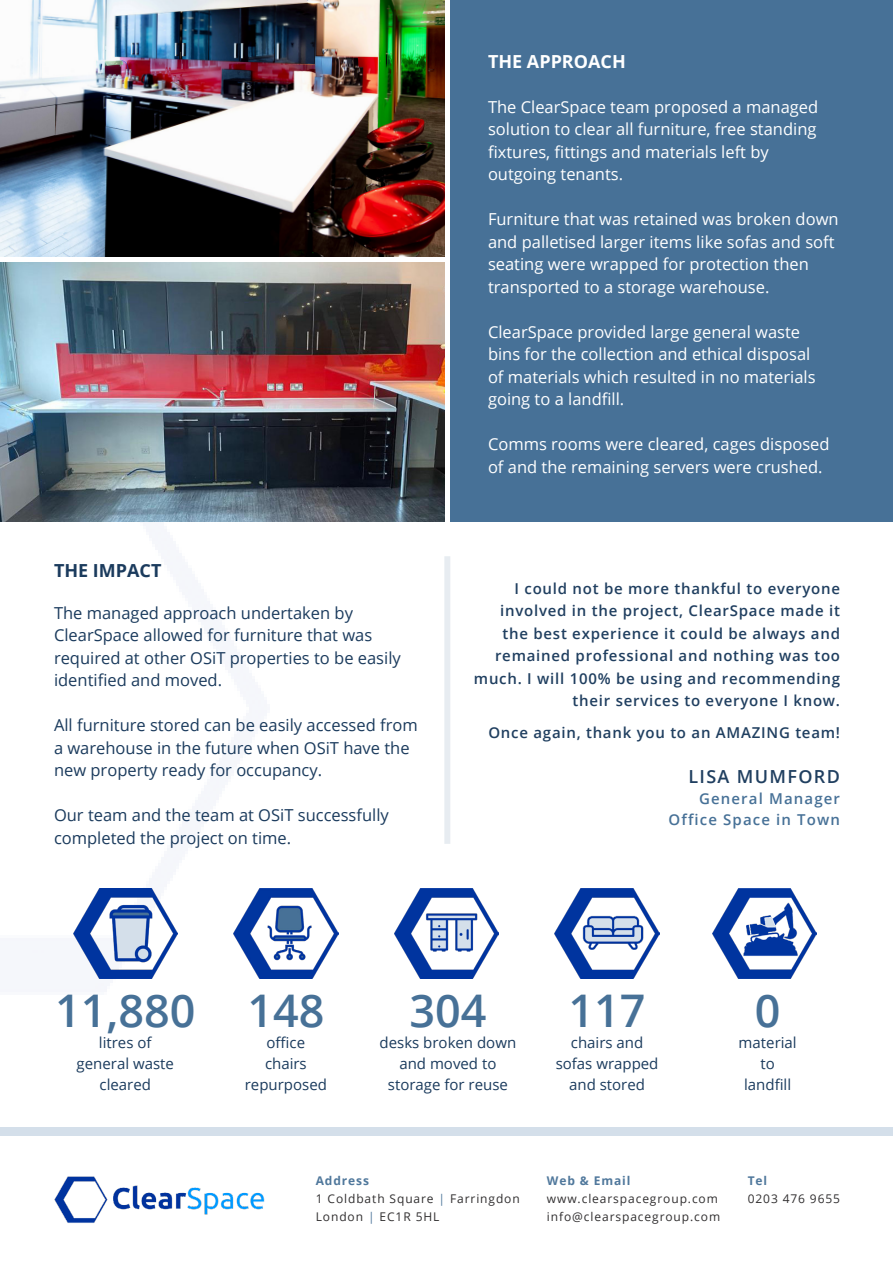
<style>
.page{position:relative;width:893px;height:1263px;background:#fff}
.page>*{position:absolute;margin:0;border:0;box-sizing:border-box;transform-origin:0 0}
.t1{font:600 45px "Open Sans";color:#477197}
.t2{font:600 18px "Open Sans";letter-spacing:.075em;color:#203f60}
.t3{font:700 18px "Open Sans";color:#fff}
.t4{font:700 18px "Open Sans";color:#1b3b5d}
.t5{font:16.5px/22.5px "Open Sans";color:#fff}
.t6{font:16.5px/22.5px "Open Sans";color:#1b3b5d}
.t7{font:600 15px/22.5px "Open Sans";letter-spacing:.05em;color:#203f60;text-align:right}
.t8{font:15px/21px "Open Sans";color:#1b3b5d;text-align:center}
.t9{font:600 15px "Open Sans";letter-spacing:.075em;color:#477197}
.t10{font:12px "Open Sans";letter-spacing:.075em;color:#312f30}
.t11{font:700 12px "Open Sans";letter-spacing:.075em;color:#50789c}
.s1{color:#50789c}
</style>
<div class="page">
<div style="left:0;top:1128px;width:893px;height:8px;background:#d4dfea"></div>
<div style="left:450px;top:0;width:443px;height:521px;background:#477197"></div>
<img style="left:54px;top:1176px;width:211px;height:47px">
<div style="left:444px;top:556px;width:6px;height:288px;background:#e7ecf1"></div>
<img style="left:73px;top:888px;width:104px;height:90px">
<img style="left:394px;top:888px;width:104px;height:90px">
<img style="left:0;top:263px;width:444px;height:258px">
<img style="left:0;top:0;width:444px;height:257px">
<img style="left:234px;top:888px;width:104px;height:90px">
<img style="left:555px;top:888px;width:104px;height:90px">
<img style="left:712px;top:888px;width:104px;height:90px">
<p class="t4" style="left:54px;top:557px;width:109px">THE IMPACT</p>
<p class="t6" style="left:54px;top:601px;width:348px">The managed approach undertaken by ClearSpace allowed for furniture that was required at other OSiT properties to be easily identified and moved.</p>
<p class="t6" style="left:54px;top:714px;width:365px">All furniture stored can be easily accessed from a warehouse in the future when OSiT have the new property ready for occupancy.</p>
<p class="t6" style="left:54px;top:804px;width:336px">Our team and the team at OSiT successfully completed the project on time.</p>
<p class="t3" style="left:488px;top:49px;width:139px">THE APPROACH</p>
<p class="t5" style="left:488px;top:95px;width:332px">The ClearSpace team proposed a managed solution to clear all furniture, free standing fixtures, fittings and materials left by outgoing tenants.</p>
<p class="t5" style="left:488px;top:208px;width:352px">Furniture that was retained was broken down and palletised larger items like sofas and soft seating were wrapped for protection then transported to a storage warehouse.</p>
<p class="t5" style="left:488px;top:320px;width:329px">ClearSpace provided large general waste bins for the collection and ethical disposal of materials which resulted in no materials going to a landfill.</p>
<p class="t5" style="left:488px;top:433px;width:343px">Comms rooms were cleared, cages disposed of and the remaining servers were crushed.</p>
<p class="t7" style="left:474px;top:576px;width:368px">I could not be more thankful to everyone involved in the project, ClearSpace made it the best experience it could be always and remained professional and nothing was too much. I will 100% be using and recommending their services to everyone I know.</p>
<p class="t7" style="left:488px;top:720px;width:353px">Once again, thank you to an AMAZING team!</p>
<p class="t2" style="left:688px;top:764px;width:153px">LISA MUMFORD</p>
<p class="t9" style="left:699px;top:788px;width:142px">General Manager</p>
<p class="t9" style="left:668px;top:809px;width:173px">Office Space in Town</p>
<p class="t1" style="left:55px;top:979px;width:142px">11,880</p>
<p class="t8" style="left:99px;top:1031px;width:54px">litres of</p>
<p class="t8" style="left:77px;top:1052px;width:99px">general waste cleared</p>
<p class="t1" style="left:247px;top:979px;width:79px">148</p>
<p class="t8" style="left:267px;top:1031px;width:40px">office</p>
<p class="t8" style="left:265px;top:1052px;width:43px">chairs</p>
<p class="t8" style="left:245px;top:1073px;width:84px">repurposed</p>
<p class="t1" style="left:409px;top:979px;width:79px">304</p>
<p class="t8" style="left:380px;top:1031px;width:138px">desks broken down and moved to storage for reuse</p>
<p class="t1" style="left:569px;top:979px;width:79px">117</p>
<p class="t8" style="left:571px;top:1031px;width:74px">chairs and</p>
<p class="t8" style="left:556px;top:1052px;width:104px">sofas wrapped</p>
<p class="t8" style="left:569px;top:1073px;width:77px">and stored</p>
<p class="t1" style="left:755px;top:979px;width:27px">0</p>
<p class="t8" style="left:739px;top:1031px;width:60px">material</p>
<p class="t8" style="left:760px;top:1052px;width:16px">to</p>
<p class="t8" style="left:744px;top:1073px;width:49px">landfill</p>
<p class="t11" style="left:316px;top:1172px;width:55px">Address</p>
<p class="t10" style="left:316px;top:1190px;width:205px">1 Coldbath Square <span class="s1">|</span> Farringdon</p>
<p class="t10" style="left:316px;top:1208px;width:125px">London <span class="s1">|</span> EC1R 5HL</p>
<p class="t11" style="left:547px;top:1172px;width:85px">Web &amp; Email</p>
<p class="t10" style="left:547px;top:1190px;width:172px">www.clearspacegroup.com</p>
<p class="t10" style="left:547px;top:1208px;width:175px">info@clearspacegroup.com</p>
<p class="t11" style="left:748px;top:1172px;width:21px">Tel</p>
<p class="t10" style="left:748px;top:1190px;width:94px">0203 476 9655</p>
</div>
